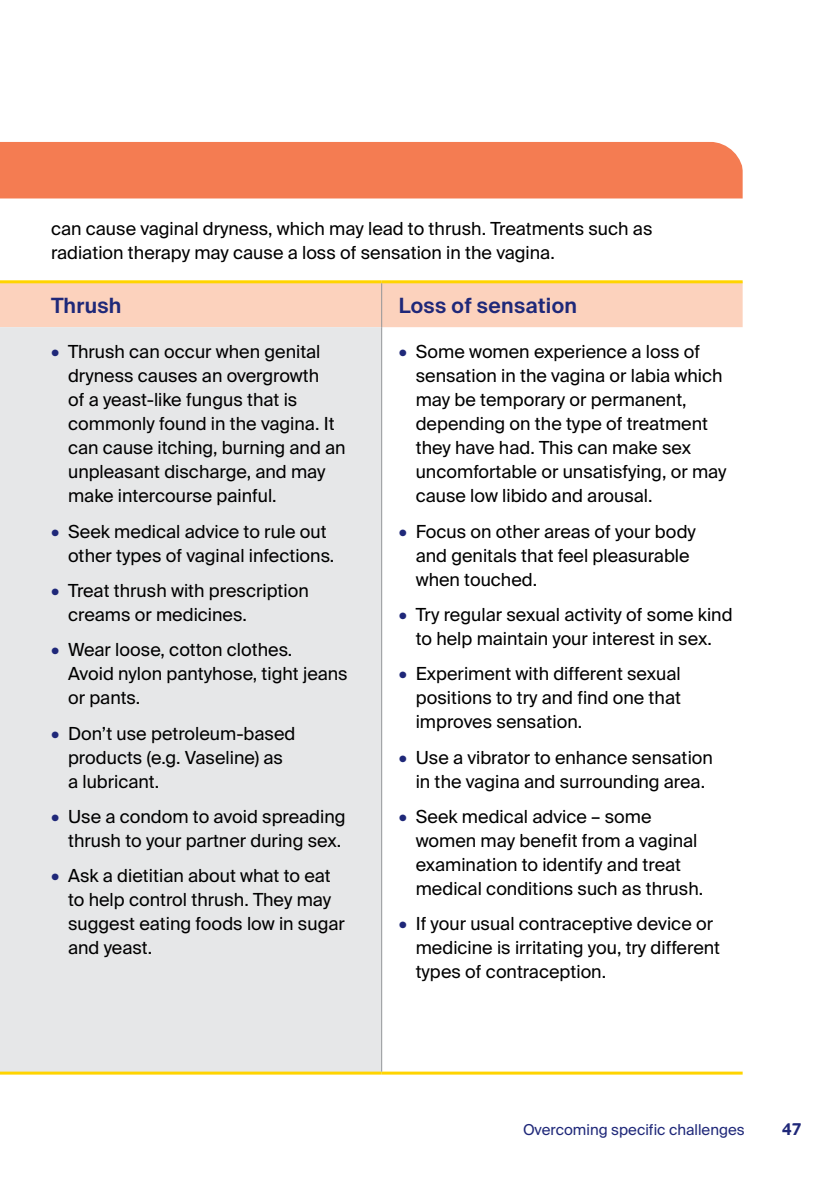
<style>
.page{position:relative;width:840px;height:1191px;background:#fff}
.page>*{position:absolute;margin:0;border:0;box-sizing:border-box;transform-origin:0 0}
.t1{font:600 21px "Suisse Intl";letter-spacing:.015em;color:#1f2879}
.t2{font:18px/24px "Suisse Intl";color:#000}
.t3{font:700 18px "Foco CC";color:#1f2879}
.t4{font:15px "Suisse Intl";color:#1f2879}
.s1{font-weight:600;font-size:18.4px;color:#1f2879}
</style>
<div class="page">
<div style="left:0;top:142px;width:742px;height:56px;background:#f47c52"></div>
<div style="left:0;top:327px;width:381px;height:744px;background:#e6e7e8"></div>
<hr style="left:0;top:1071px;width:381px;height:3px;background:#ffd400">
<hr style="left:381px;top:1071px;width:361px;height:3px;background:#ffd400">
<div style="left:0;top:283px;width:742px;height:44px;background:#fcd2bd"></div>
<hr style="left:0;top:280px;width:381px;height:3px;background:#ffd400">
<hr style="left:381px;top:280px;width:361px;height:3px;background:#ffd400">
<hr style="left:381px;top:283px;width:1px;height:44px;background:#939598">
<hr style="left:381px;top:327px;width:1px;height:744px;background:#939598">
<p class="t2" style="left:51px;top:217px;width:602px">can cause vaginal dryness, which may lead to thrush. Treatments such as radiation therapy may cause a loss of sensation in the vagina.</p>
<p class="t1" style="left:51px;top:293px;width:72px">Thrush</p>
<p class="t1" style="left:398px;top:293px;width:180px">Loss of sensation</p>
<p class="t2" style="left:68px;top:340px;width:279px;text-indent:-17px"><span class="s1">•</span> Thrush can occur when genital dryness causes an overgrowth<br>of a yeast-like fungus that is commonly found in the vagina. It can cause itching, burning and an unpleasant discharge, and may make intercourse painful.</p>
<p class="t2" style="left:68px;top:519px;width:268px;text-indent:-17px"><span class="s1">•</span> Seek medical advice to rule out other types of vaginal infections.</p>
<p class="t2" style="left:68px;top:578px;width:242px;text-indent:-17px"><span class="s1">•</span> Treat thrush with prescription creams or medicines.</p>
<p class="t2" style="left:68px;top:638px;width:281px;text-indent:-17px"><span class="s1">•</span> Wear loose, cotton clothes.<br>Avoid nylon pantyhose, tight jeans or pants.</p>
<p class="t2" style="left:68px;top:721px;width:229px;text-indent:-17px"><span class="s1">•</span> Don’t use petroleum-based products (e.g. Vaseline) as a lubricant.</p>
<p class="t2" style="left:51px;top:804px;width:296px;text-align:right"><span class="s1">•</span> Use a condom to avoid spreading thrush to your partner during sex.</p>
<p class="t2" style="left:68px;top:864px;width:278px;text-indent:-17px"><span class="s1">•</span> Ask a dietitian about what to eat to help control thrush. They may suggest eating foods low in sugar and yeast.</p>
<p class="t2" style="left:415px;top:340px;width:312px;text-indent:-17px"><span class="s1">•</span> Some women experience a loss of sensation in the vagina or labia which may be temporary or permanent, depending on the type of treatment they have had. This can make sex uncomfortable or unsatisfying, or may cause low libido and arousal.</p>
<p class="t2" style="left:415px;top:519px;width:281px;text-indent:-17px"><span class="s1">•</span> Focus on other areas of your body and genitals that feel pleasurable when touched.</p>
<p class="t2" style="left:398px;top:602px;width:335px;text-align:center"><span class="s1">•</span> Try regular sexual activity of some kind to help maintain your interest in sex.</p>
<p class="t2" style="left:415px;top:662px;width:266px;text-align:justify;text-indent:-17px"><span class="s1">•</span> Experiment with different sexual positions to try and find one that improves sensation.</p>
<p class="t2" style="left:398px;top:745px;width:315px;text-align:center"><span class="s1">•</span> Use a vibrator to enhance sensation in the vagina and surrounding area.</p>
<p class="t2" style="left:415px;top:804px;width:289px;text-indent:-17px"><span class="s1">•</span> Seek medical advice – some women may benefit from a vaginal examination to identify and treat medical conditions such as thrush.</p>
<p class="t2" style="left:415px;top:912px;width:305px;text-indent:-17px"><span class="s1">•</span> If your usual contraceptive device or medicine is irritating you, try different types of contraception.</p>
<p class="t4" style="left:522px;top:1121px;width:223px">Overcoming specific challenges</p>
<p class="t3" style="left:781px;top:1117px;width:21px">47</p>
</div>
